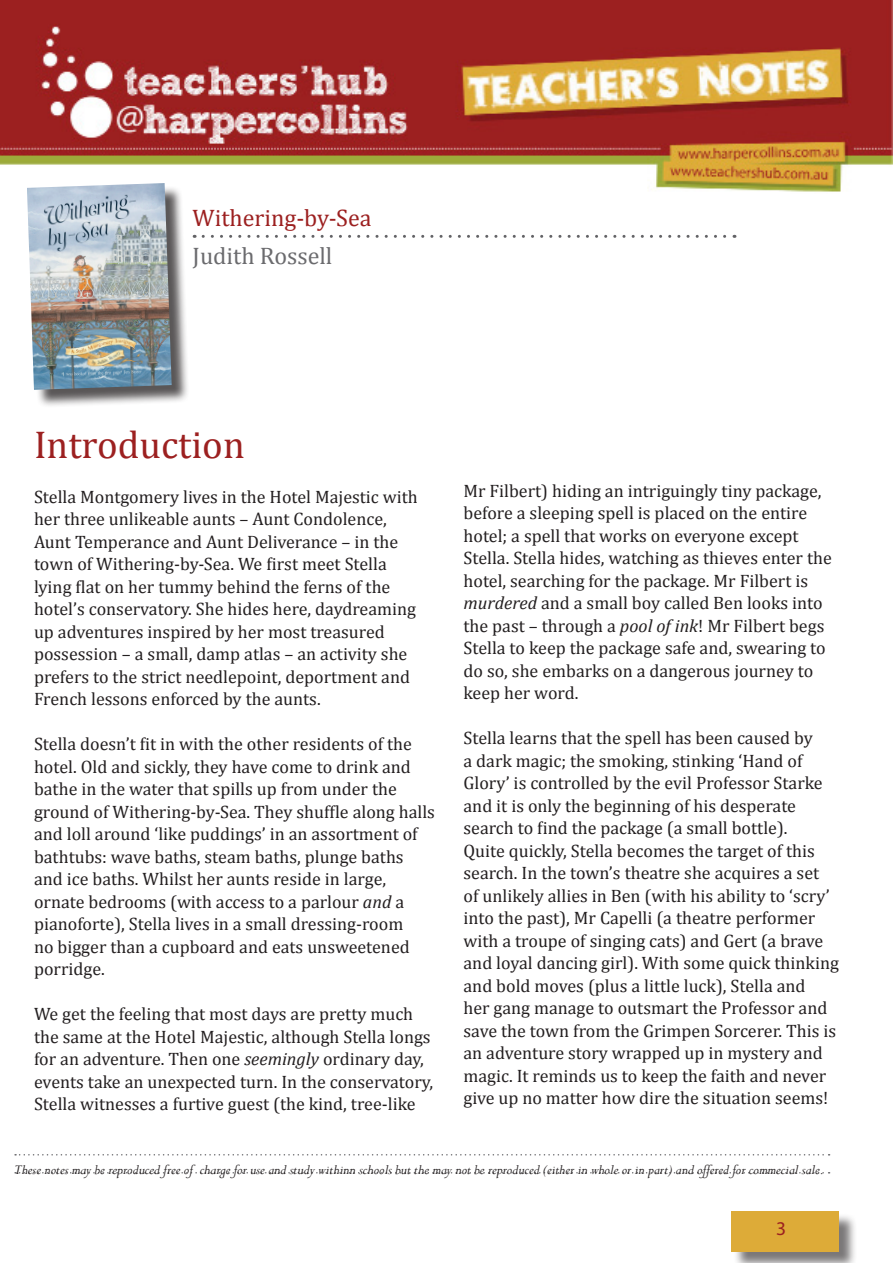
<style>
.page{position:relative;width:893px;height:1263px;background:#fff}
.page>*{position:absolute;margin:0;border:0;box-sizing:border-box;transform-origin:0 0}
.t1{font:39px "Cambria";color:#9c2020}
.t2{font:24px "Cambria";color:#9c2020}
.t3{font:24px "Cambria";color:#6b6b6e}
.t4{font:19.5px "Myriad Pro";color:#9c2020}
.t5{font:18px/22.5px "Cambria";color:#231f20}
.t6{font:italic 15px "Perpetua";color:#231f20}
.s1{font-style:italic}
</style>
<div class="page">
<img style="left:0;top:0;width:893px;height:192px">
<div style="left:733px;top:1213px;width:125px;height:50px;background:#231f20;opacity:.6"></div>
<div style="left:731px;top:1211px;width:108px;height:40px;background:#ddab38"></div>
<svg style="left:15px;top:1154px;width:815px;height:1px"></svg>
<svg style="left:15px;top:1172px;width:815px;height:1px"></svg>
<svg style="left:203px;top:235px;width:532px;height:3px"></svg>
<div style="left:30px;top:186px;width:160px;height:222px;background:#231f20;opacity:.75"></div>
<img style="left:27px;top:183px;width:145px;height:207px">
<h2 class="t2" style="left:193px;top:204px;width:180px">Withering-by-Sea</h2>
<h2 class="t3" style="left:193px;top:242px;width:141px">Judith Rossell</h2>
<p class="t1" style="left:34px;top:421px;width:212px">Introduction</p>
<p class="t5" style="left:34px;top:485px;width:385px">Stella Montgomery lives in the Hotel Majestic with her three unlikeable aunts – Aunt Condolence, Aunt Temperance and Aunt Deliverance – in the town of Withering-by-Sea. We first meet Stella lying flat on her tummy behind the ferns of the hotel’s conservatory. She hides here, daydreaming up adventures inspired by her most treasured possession – a small, damp atlas – an activity she prefers to the strict needlepoint, deportment and French lessons enforced by the aunts.</p>
<p class="t5" style="left:34px;top:733px;width:402px">Stella doesn’t fit in with the other residents of the hotel. Old and sickly, they have come to drink and bathe in the water that spills up from under the ground of Withering-by-Sea. They shuffle along halls and loll around ‘like puddings’ in an assortment of bathtubs: wave baths, steam baths, plunge baths and ice baths. Whilst her aunts reside in large, ornate bedrooms (with access to a parlour <span class="s1">and</span> a pianoforte), Stella lives in a small dressing-room<br>no bigger than a cupboard and eats unsweetened porridge.</p>
<p class="t5" style="left:34px;top:1003px;width:401px">We get the feeling that most days are pretty much the same at the Hotel Majestic, although Stella longs for an adventure. Then one <span class="s1">seemingly</span> ordinary day, events take an unexpected turn. In the conservatory, Stella witnesses a furtive guest (the kind, tree-like</p>
<p class="t5" style="left:463px;top:479px;width:370px">Mr Filbert) hiding an intriguingly tiny package, before a sleeping spell is placed on the entire hotel; a spell that works on everyone except Stella. Stella hides, watching as thieves enter the hotel, searching for the package. Mr Filbert is <span class="s1">murdered</span> and a small boy called Ben looks into the past – through a <span class="s1">pool of ink</span>! Mr Filbert begs Stella to keep the package safe and, swearing to do so, she embarks on a dangerous journey to keep her word.</p>
<p class="t5" style="left:463px;top:727px;width:377px">Stella learns that the spell has been caused by<br>a dark magic; the smoking, stinking ‘Hand of Glory’ is controlled by the evil Professor Starke and it is only the beginning of his desperate search to find the package (a small bottle).<br>Quite quickly, Stella becomes the target of this search. In the town’s theatre she acquires a set<br>of unlikely allies in Ben (with his ability to ‘scry’ into the past), Mr Capelli (a theatre performer with a troupe of singing cats) and Gert (a brave and loyal dancing girl). With some quick thinking and bold moves (plus a little luck), Stella and<br>her gang manage to outsmart the Professor and save the town from the Grimpen Sorcerer. This is an adventure story wrapped up in mystery and magic. It reminds us to keep the faith and never give up no matter how dire the situation seems!</p>
<p class="t6" style="left:14px;top:1160px;width:811px">These notes may be reproduced free of charge for use and study withinn schools but the may not be reproduced (either in whole or in part) and offered for commecial sale.</p>
<p class="t4" style="left:776px;top:1216px;width:12px">3</p>
</div>
